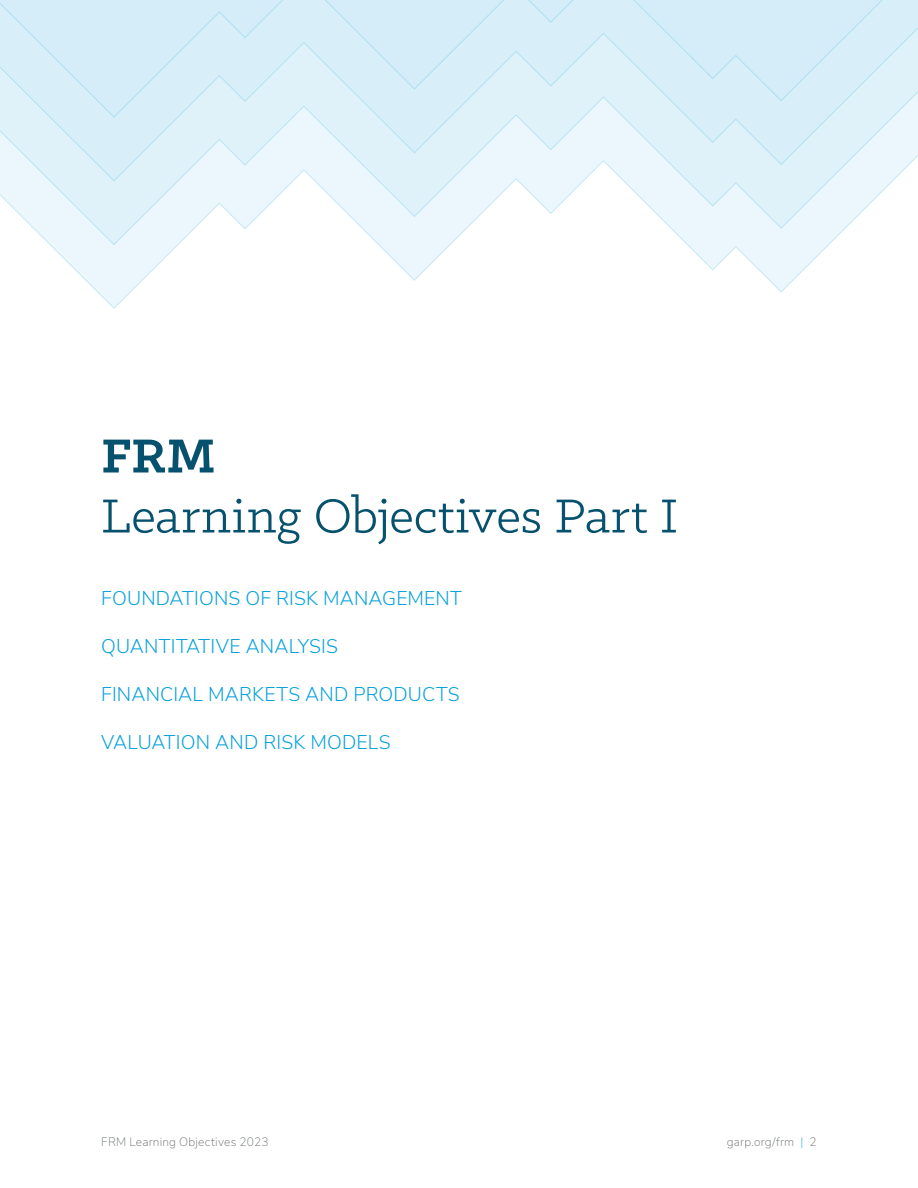
<style>
.page{position:relative;width:918px;height:1188px;background:#fff}
.page>*{position:absolute;margin:0;border:0;box-sizing:border-box;transform-origin:0 0}
.t1{font:54px/60px "Klinic Slab";letter-spacing:.005em;color:#05516e}
.t2{font:300 19.5px "Nunito Sans";letter-spacing:.01em;color:#0aa1dc}
.t3{font:200 12px "Nunito Sans";letter-spacing:.015em;color:#666b6b}
.s1{font-weight:700}
.s2{color:#0aa1dc}
</style>
<div class="page">
<svg style="left:50px;top:245px;width:779px;height:64px"></svg>
<svg style="left:0;top:182px;width:892px;height:63px"></svg>
<svg style="left:0;top:118px;width:918px;height:64px;background:#e1f3fa"></svg>
<div style="left:0;top:0;width:918px;height:118px;background:#d8eff9"></div>
<p class="t1" style="left:101px;top:424px;width:578px"><span class="s1">FRM<br></span>Learning Objectives Part I</p>
<p class="t2" style="left:101px;top:584px;width:362px">FOUNDATIONS OF RISK MANAGEMENT</p>
<p class="t2" style="left:101px;top:632px;width:238px">QUANTITATIVE ANALYSIS</p>
<p class="t2" style="left:101px;top:680px;width:360px">FINANCIAL MARKETS AND PRODUCTS</p>
<p class="t2" style="left:101px;top:728px;width:291px">VALUATION AND RISK MODELS</p>
<p class="t3" style="left:101px;top:1134px;width:169px">FRM Learning Objectives 2023</p>
<p class="t3" style="left:727px;top:1134px;width:91px">garp.org/frm <span class="s2">|</span> 2</p>
</div>
